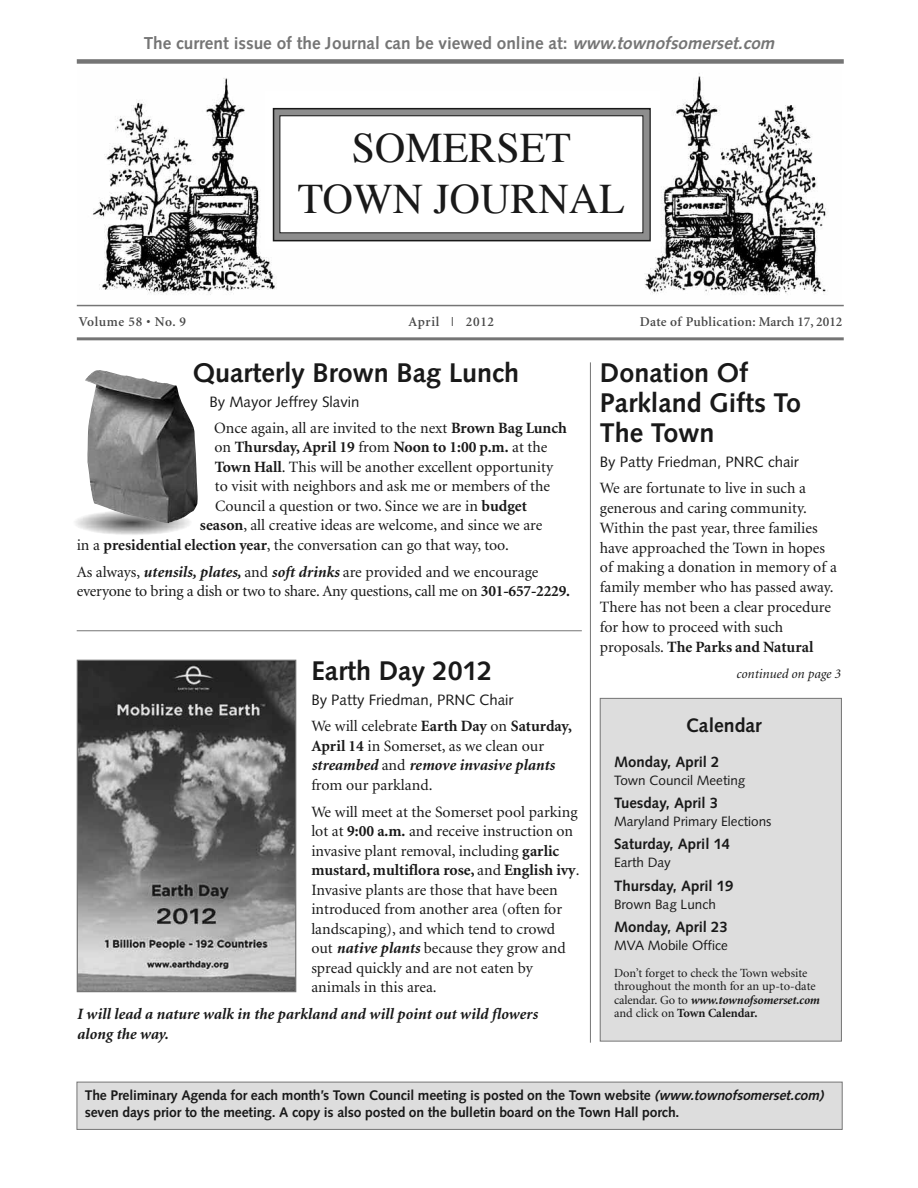
<style>
.page{position:relative;width:918px;height:1188px;background:#fff}
.page>*{position:absolute;margin:0;border:0;box-sizing:border-box;transform-origin:0 0}
.t1{font:42px/51px "Times";color:#191919;text-align:center}
.t2{font:700 27px/30px "Syntax";color:#191919}
.t3{font:700 19.5px "Syntax";color:#191919}
.t4{font:700 17.25px "Syntax";color:#757575}
.t5{font:15.75px/19.5px "Minion";color:#191919}
.t6{font:italic 700 15.75px/19.5px "Minion";color:#191919}
.t7{font:700 15.75px "Minion";color:#191919}
.t8{font:700 15px "Syntax";color:#191919}
.t9{font:15px "Syntax";color:#191919}
.t10{font:700 13.95px/16.5px "Syntax";letter-spacing:-.01em;color:#191919}
.t11{font:13.5px "Syntax";color:#191919}
.t12{font:600 13.5px "Minion";letter-spacing:.025em;color:#474747}
.t13{font:italic 13.5px "Minion";color:#191919}
.t14{font:600 13.5px "Minion";letter-spacing:.045em;color:#474747}
.t15{font:600 13.5px "Minion";letter-spacing:.05em;color:#474747}
.t16{font:12.45px/13.5px "Minion";color:#191919}
.s1{font-style:italic}
.s2{font-weight:700}
.s3{font-weight:400}
.s4{font-weight:700;font-style:italic}
</style>
<div class="page">
<img style="left:75px;top:516px;width:114px;height:19px">
<hr style="left:590px;top:362px;width:1px;height:681px;background:#757575">
<img style="left:78px;top:73px;width:763px;height:232px">
<hr style="left:77px;top:305px;width:767px;height:1px;background:#757575">
<hr style="left:77px;top:337px;width:767px;height:3px;background:#757575">
<div style="left:265px;top:92px;width:395px;height:157px;background:#fff"></div>
<div style="left:274px;top:109px;width:375px;height:131px;background:#8d8d8d"></div>
<div style="left:273px;top:108px;width:378px;height:133px;border:2px solid #191919"></div>
<div style="left:280px;top:116px;width:363px;height:116px;background:#fff"></div>
<div style="left:280px;top:115px;width:363px;height:118px;border:1px solid #191919"></div>
<div style="left:77px;top:59px;width:767px;height:5px;background:#757575"></div>
<div style="left:601px;top:699px;width:240px;height:342px;background:#ddd"></div>
<div style="left:600px;top:698px;width:242px;height:344px;border:1px solid #757575"></div>
<div style="left:77px;top:1082px;width:765px;height:47px;background:#ddd"></div>
<div style="left:77px;top:1082px;width:766px;height:48px;border:1px solid #757575"></div>
<hr style="left:77px;top:630px;width:505px;height:1px;background:#757575">
<img style="left:85px;top:370px;width:113px;height:153px">
<img style="left:79px;top:662px;width:215px;height:328px">
<div style="left:77px;top:660px;width:219px;height:332px;border:1px solid #757575"></div>
<p class="t4" style="left:144px;top:33px;width:636px">The current issue of the Journal can be viewed online at: <span class="s1">www.townofsomerset.com</span></p>
<h1 class="t1" style="left:298px;top:126px;width:329px">SOMERSET<br>TOWN JOURNAL</h1>
<p class="t14" style="left:79px;top:314px;width:109px">Volume 58 • No. 9</p>
<p class="t15" style="left:409px;top:314px;width:87px">April | 2012</p>
<p class="t12" style="left:640px;top:314px;width:204px">Date of Publication: March 17, 2012</p>
<h2 class="t2" style="left:193px;top:358px;width:328px">Quarterly Brown Bag Lunch</h2>
<p class="t9" style="left:209px;top:393px;width:152px">By Mayor Jeffrey Slavin</p>
<p class="t5" style="left:214px;top:419px;width:354px">Once again, all are invited to the next <span class="s2">Brown Bag Lunch</span></p>
<p class="t7" style="left:214px;top:439px;width:334px"><span class="s3">on</span> Thursday,April 19 <span class="s3">from</span> Noon to 1:00 p.m. <span class="s3">at the</span></p>
<p class="t5" style="left:215px;top:458px;width:340px"><span class="s2">Town Hall</span>. This will be another excellent opportunity</p>
<p class="t5" style="left:215px;top:477px;width:337px">to visit with neighbors and ask me or members of the</p>
<p class="t5" style="left:215px;top:497px;width:313px">Council a question or two. Since we are in <span class="s2">budget</span></p>
<p class="t5" style="left:200px;top:516px;width:344px"><span class="s2">season</span>, all creative ideas are welcome, and since we are</p>
<p class="t5" style="left:77px;top:536px;width:434px">in a <span class="s2">presidential election year</span>, the conversation can go that way, too.</p>
<p class="t5" style="left:77px;top:563px;width:495px">As always, <span class="s4">utensils, plates,</span> and <span class="s4">soft drinks</span> are provided and we encourage everyone to bring a dish or two to share. Any questions, call me on <span class="s2">301-657-2229.</span></p>
<h2 class="t2" style="left:311px;top:656px;width:183px">Earth Day 2012</h2>
<p class="t9" style="left:311px;top:691px;width:204px">By Patty Friedman, PRNC Chair</p>
<p class="t5" style="left:311px;top:717px;width:262px">We will celebrate <span class="s2">Earth Day</span> on <span class="s2">Saturday, April 14</span> in Somerset, as we clean our <span class="s4">streambed</span> and <span class="s4">remove invasive plants </span>from our parkland.</p>
<p class="t5" style="left:311px;top:802px;width:270px">We will meet at the Somerset pool parking lot at <span class="s2">9:00 a.m.</span> and receive instruction on invasive plant removal, including <span class="s2">garlic mustard, multiflora rose,</span> and <span class="s2">English ivy</span>.<br>Invasive plants are those that have been introduced from another area (often for landscaping), and which tend to crowd out <span class="s4">native plants</span> because they grow and spread quickly and are not eaten by animals in this area.</p>
<p class="t6" style="left:77px;top:1005px;width:462px">I will lead a nature walk in the parkland and will point out wild flowers along the way.</p>
<h2 class="t2" style="left:600px;top:358px;width:203px">Donation Of<br>Parkland Gifts To<br>The Town</h2>
<p class="t9" style="left:600px;top:453px;width:200px">By Patty Friedman, PNRC chair</p>
<p class="t5" style="left:600px;top:479px;width:239px">We are fortunate to live in such a generous and caring community.<br>Within the past year, three families have approached the Town in hopes of making a donation in memory of a family member who has passed away.<br>There has not been a clear procedure for how to proceed with such proposals. <span class="s2">The Parks and Natural</span></p>
<p class="t13" style="left:736px;top:667px;width:106px">continued on page 3</p>
<p class="t3" style="left:686px;top:715px;width:77px">Calendar</p>
<p class="t8" style="left:614px;top:753px;width:107px">Monday, April 2</p>
<p class="t11" style="left:614px;top:772px;width:133px">Town Council Meeting</p>
<p class="t8" style="left:614px;top:794px;width:106px">Tuesday, April 3</p>
<p class="t11" style="left:614px;top:813px;width:159px">Maryland Primary Elections</p>
<p class="t8" style="left:614px;top:836px;width:118px">Saturday, April 14</p>
<p class="t11" style="left:614px;top:855px;width:58px">Earth Day</p>
<p class="t8" style="left:614px;top:877px;width:121px">Thursday, April 19</p>
<p class="t11" style="left:614px;top:896px;width:103px">Brown Bag Lunch</p>
<p class="t8" style="left:614px;top:918px;width:115px">Monday, April 23</p>
<p class="t11" style="left:614px;top:938px;width:115px">MVA Mobile Office</p>
<p class="t16" style="left:614px;top:966px;width:207px">Don’t forget to check the Town website throughout the month for an up-to-date calendar. Go to <span class="s4">www.townofsomerset.com </span>and click on <span class="s2">Town Calendar.</span></p>
<p class="t10" style="left:85px;top:1087px;width:744px">The Preliminary Agenda for each month’s Town Council meeting is posted on the Town website <span class="s1">(www.townofsomerset.com) </span>seven days prior to the meeting. A copy is also posted on the bulletin board on the Town Hall porch.</p>
</div>
